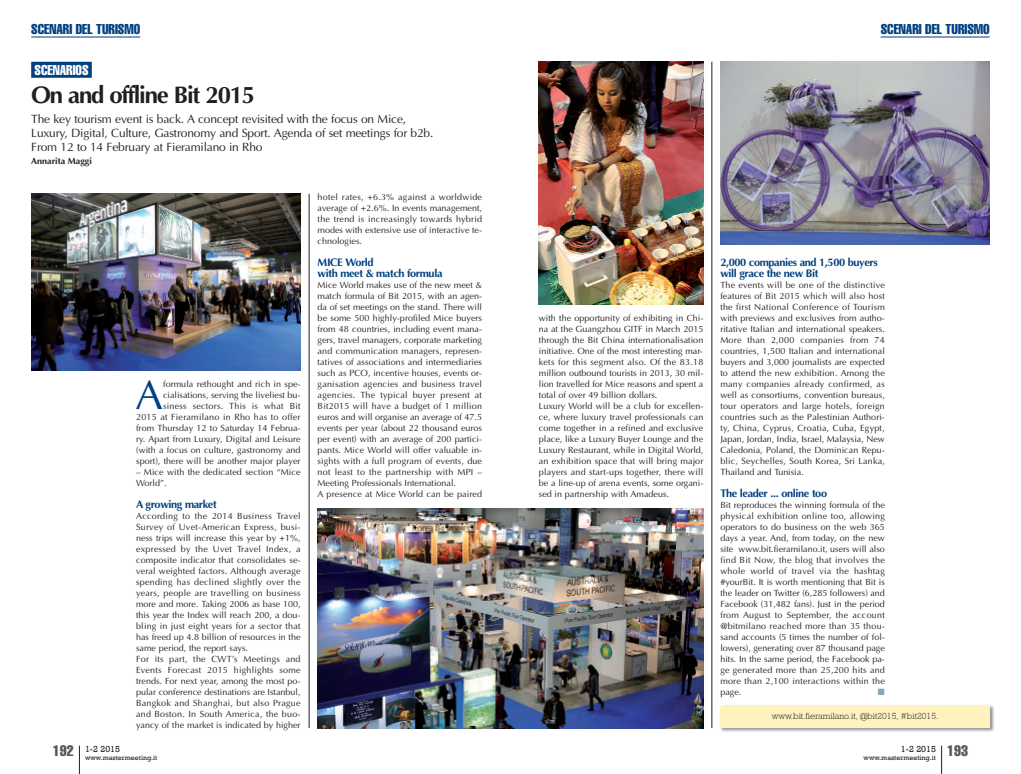
<style>
.page{position:relative;width:1021px;height:774px;background:#fff}
.page>*{position:absolute;margin:0;border:0;box-sizing:border-box;transform-origin:0 0}
.t1{font:41.3px "Optima";color:#014081}
.t2{font:700 24px "Optima";letter-spacing:-.05em;color:#231f20}
.t3{font:extra-condensed 14px "Helvetica";color:#014081}
.t4{font:extra-condensed 14px "Helvetica";color:#fff}
.t5{font:12px/14px "Optima";letter-spacing:-.015em;color:#231f20}
.t6{font:700 11px/11px "Optima";letter-spacing:-.035em;color:#014081}
.t7{font:9px/11px "Optima";letter-spacing:.005em;color:#231f20}
.t8{font:300 9px "Rockwell";color:#231f20}
.t9{font:9px "Rockwell";color:#231f20}
.t10{font:700 9px "Optima";color:#231f20}
.t11{font:9px "Zapf Dingbats";color:#7fa8bc}
.t12{font:7px "Rockwell";color:#231f20}
.s1{color:#014081}
</style>
<div class="page">
<svg style="left:941px;top:746px;width:1px;height:28px"></svg>
<hr style="left:880px;top:37px;width:109px;height:1px;background:#014081">
<svg style="left:79px;top:746px;width:1px;height:28px"></svg>
<hr style="left:31px;top:37px;width:109px;height:1px;background:#014081">
<hr style="left:711px;top:62px;width:1px;height:666px;background:#231f20">
<hr style="left:309px;top:194px;width:1px;height:534px;background:#231f20">
<div style="left:31px;top:62px;width:61px;height:16px;background:#014081"></div>
<img style="left:720px;top:705px;width:274px;height:27px">
<div style="left:720px;top:706px;width:269px;height:22px;background:#fef3be"></div>
<img style="left:317px;top:508px;width:386px;height:220px">
<img style="left:539px;top:62px;width:164px;height:243px">
<img style="left:31px;top:194px;width:269px;height:176px">
<img style="left:720px;top:62px;width:269px;height:182px">
<h3 class="t3" style="left:31px;top:24px;width:111px">SCENARI DEL TURISMO</h3>
<h3 class="t4" style="left:35px;top:65px;width:59px">SCENARIOS<span class="s1">.</span></h3>
<h2 class="t2" style="left:31px;top:81px;width:225px">On and offline Bit 2015</h2>
<h3 class="t5" style="left:31px;top:112px;width:404px">The key tourism event is back. A concept revisited with the focus on Mice,<br>Luxury, Digital, Culture, Gastronomy and Sport. Agenda of set meetings for b2b.<br>From 12 to 14 February at Fieramilano in Rho</h3>
<p class="t10" style="left:31px;top:156px;width:62px">Annarita Maggi</p>
<p class="t7" style="left:136px;top:378px;width:166px;text-align:right">formula rethought and rich in spe&shy;cialisations, serving the liveliest bu-<br>siness sectors. This is what Bit<br>2015 at Fieramilano in Rho has to offer from Thursday 12 to Saturday 14 Februa&shy;ry. Apart from Luxury, Digital and Leisure (with a focus on culture, gastronomy and sport), there will be another major player</p>
<p class="t7" style="left:136px;top:466px;width:166px">– Mice with the dedicated section “Mice<br>World”.</p>
<p class="t6" style="left:136px;top:499px;width:82px">A growing market</p>
<p class="t7" style="left:136px;top:510px;width:166px">According to the 2014 Business Travel Survey of Uvet-American Express, busi&shy;ness trips will increase this year by +1%, expressed by the Uvet Travel Index, a composite indicator that consolidates se&shy;veral weighted factors. Although average spending has declined slightly over the years, people are travelling on business more and more. Taking 2006 as base 100, this year the Index will reach 200, a dou&shy;bling in just eight years for a sector that has freed up 4.8 billion of resources in the same period, the report says.<br>For its part, the CWT’s Meetings and Events Forecast 2015 highlights some trends. For next year, among the most po&shy;pular conference destinations are Istanbul, Bangkok and Shanghai, but also Prague and Boston. In South America, the buo&shy;yancy of the market is indicated by higher</p>
<h1 class="t1" style="left:136px;top:371px;width:29px">A</h1>
<p class="t12" style="left:53px;top:753px;width:106px"><sup>192</sup> www.mastermeeting.it</p>
<p class="t9" style="left:85px;top:743px;width:36px">1-2 2015</p>
<p class="t7" style="left:317px;top:191px;width:166px;text-align:justify">hotel rates, +6.3% against a worldwide average of +2.6%. In events management, the trend is increasingly towards hybrid modes with extensive use of interactive te&shy;chnologies.</p>
<p class="t6" style="left:317px;top:257px;width:126px">MICE World<br>with meet &amp; match formula</p>
<p class="t7" style="left:317px;top:279px;width:166px">Mice World makes use of the new meet &amp; match formula of Bit 2015, with an agen&shy;da of set meetings on the stand. There will be some 500 highly-profiled Mice buyers from 48 countries, including event mana&shy;gers, travel managers, corporate marketing and communication managers, represen&shy;tatives of associations and intermediaries such as PCO, incentive houses, events or&shy;ganisation agencies and business travel agencies. The typical buyer present at Bit2015 will have a budget of 1 million euros and will organise an average of 47.5 events per year (about 22 thousand euros per event) with an average of 200 partici&shy;pants. Mice World will offer valuable in&shy;sights with a full program of events, due not least to the partnership with MPI – Meeting Professionals International.<br>A presence at Mice World can be paired</p>
<h3 class="t3" style="left:880px;top:24px;width:111px">SCENARI DEL TURISMO</h3>
<p class="t7" style="left:539px;top:312px;width:166px">with the opportunity of exhibiting in Chi&shy;na at the Guangzhou GITF in March 2015 through the Bit China internationalisation initiative. One of the most interesting mar&shy;kets for this segment also. Of the 83.18 million outbound tourists in 2013, 30 mil&shy;lion travelled for Mice reasons and spent a total of over 49 billion dollars.<br>Luxury World will be a club for excellen&shy;ce, where luxury travel professionals can come together in a refined and exclusive place, like a Luxury Buyer Lounge and the Luxury Restaurant, while in Digital World, an exhibition space that will bring major players and start-ups together, there will be a line-up of arena events, some organi&shy;sed in partnership with Amadeus.</p>
<p class="t6" style="left:720px;top:257px;width:159px">2,000 companies and 1,500 buyers will grace the new Bit</p>
<p class="t7" style="left:720px;top:279px;width:166px;text-align:justify">The events will be one of the distinctive features of Bit 2015 which will also host the first National Conference of Tourism with previews and exclusives from autho&shy;ritative Italian and international speakers.<br>More than 2,000 companies from 74 countries, 1,500 Italian and international buyers and 3,000 journalists are expected to attend the new exhibition. Among the many companies already confirmed, as well as consortiums, convention bureaus, tour operators and large hotels, foreign countries such as the Palestinian Authori&shy;ty, China, Cyprus, Croatia, Cuba, Egypt, Japan, Jordan, India, Israel, Malaysia, New Caledonia, Poland, the Dominican Repu&shy;blic, Seychelles, South Korea, Sri Lanka, Thailand and Tunisia.</p>
<p class="t6" style="left:720px;top:488px;width:108px">The leader ... online too</p>
<p class="t7" style="left:720px;top:499px;width:166px;text-align:justify">Bit reproduces the winning formula of the physical exhibition online too, allowing operators to do business on the web 365 days a year. And, from today, on the new site www.bit.fieramilano.it, users will also find Bit Now, the blog that involves the whole world of travel via the hashtag #yourBit. It is worth mentioning that Bit is the leader on Twitter (6,285 followers) and Facebook (31,482 fans). Just in the period from August to September, the account @bitmilano reached more than 35 thou&shy;sand accounts (5 times the number of fol&shy;lowers), generating over 87 thousand page hits. In the same period, the Facebook pa&shy;ge generated more than 25,200 hits and more than 2,100 interactions within the page.</p>
<p class="t11" style="left:878px;top:687px;width:8px">■</p>
<p class="t8" style="left:771px;top:713px;width:168px">www.bit.fieramilano.it, @bit2015, #bit2015.</p>
<p class="t12" style="left:863px;top:753px;width:106px">www.mastermeeting.it <sup>193</sup></p>
<p class="t9" style="left:901px;top:743px;width:36px">1-2 2015</p>
</div>
